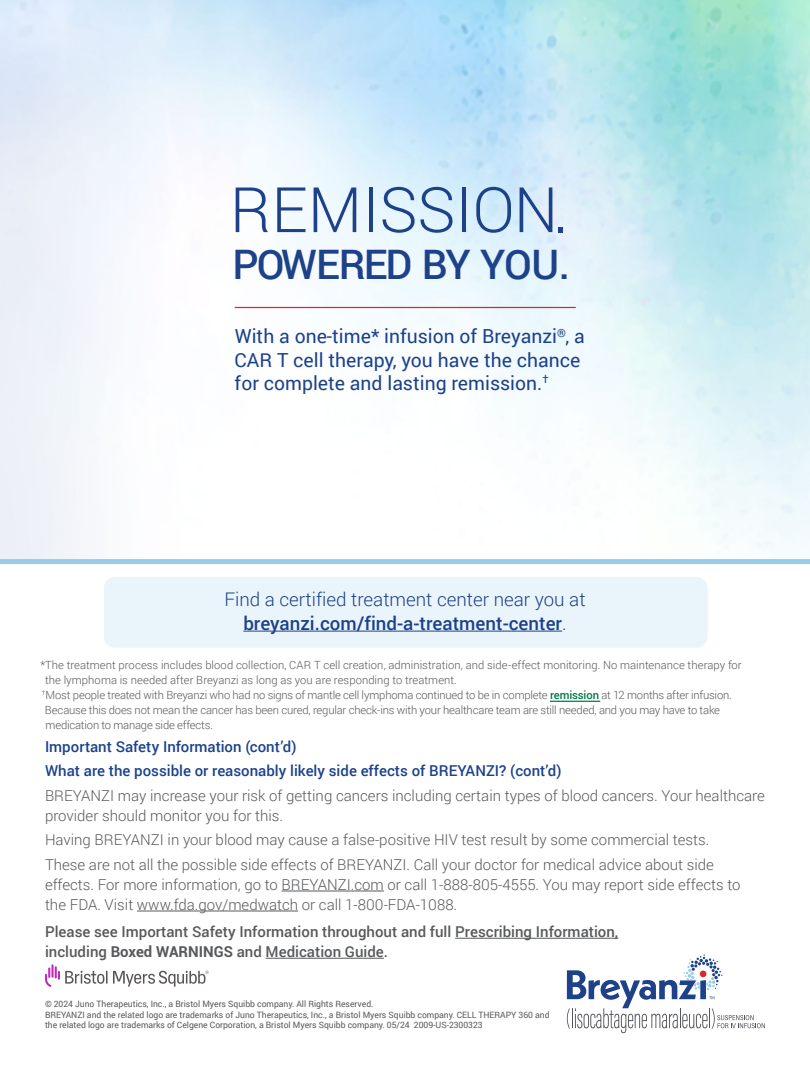
<style>
.page{position:relative;width:810px;height:1080px;background:#fff}
.page>*{position:absolute;margin:0;border:0;box-sizing:border-box;transform-origin:0 0}
.t1{font:300 62.75px "Roboto";letter-spacing:.005em;color:#1d428a}
.t2{font:500 40.62px "Roboto";letter-spacing:-.04em;color:#1d428a}
.t3{font:19.38px/23.1px "Roboto";color:#1d428a}
.t4{font:300 18.75px/23.8px "Roboto";color:#1d428a;text-align:center}
.t5{font:300 15px/20px "Roboto";color:#58595b}
.t6{font:500 15px/20px "Roboto";color:#58595b}
.t7{font:500 15px/24.5px "Roboto";color:#1d428a}
.t8{font:300 11.25px "Roboto";letter-spacing:-.01em;color:#58595b}
.t9{font:8.75px/10.5px "Roboto";color:#58595b}
.s1{font-weight:500}
.s2{font-weight:500;color:#027947}
.s3{font-weight:700}
</style>
<div class="page">
<div style="left:0;top:559px;width:810px;height:5px;background:#98caec"></div>
<div style="left:104px;top:577px;width:604px;height:71px;background:#eaf5fb;border-radius:11px"></div>
<hr style="left:243px;top:631px;width:319px;height:1px;background:#1d428a">
<hr style="left:235px;top:307px;width:341px;height:1px;background:#d8292f">
<hr style="left:550px;top:701px;width:50px;height:1px;background:#027947">
<hr style="left:455px;top:938px;width:163px;height:1px;background:#58595b">
<hr style="left:266px;top:958px;width:118px;height:1px;background:#58595b">
<svg style="left:567px;top:954px;width:198px;height:79px"></svg>
<svg style="left:45px;top:964px;width:164px;height:23px"></svg>
<hr style="left:282px;top:891px;width:102px;height:1px;background:#58595b">
<hr style="left:137px;top:911px;width:161px;height:1px;background:#58595b">
<h1 class="t1" style="left:230px;top:166px;width:340px">REMISSION.</h1>
<h2 class="t2" style="left:232px;top:236px;width:339px">POWERED BY YOU.</h2>
<h3 class="t3" style="left:235px;top:324px;width:352px">With a one-time* infusion of Breyanzi<sup>®</sup>, a<br>CAR T cell therapy, you have the chance for complete and lasting remission.<sup>†</sup></h3>
<h3 class="t4" style="left:224px;top:587px;width:363px">Find a certified treatment center near you at <span class="s1">breyanzi.com/find-a-treatment-center</span>.</h3>
<p class="t8" style="left:41px;top:657px;width:703px">*The treatment process includes blood collection, CAR T cell creation, administration, and side-effect monitoring. No maintenance therapy for</p>
<p class="t8" style="left:45px;top:672px;width:414px">the lymphoma is needed after Breyanzi as long as you are responding to treatment.</p>
<p class="t8" style="left:42px;top:687px;width:691px"><sup>†</sup>Most people treated with Breyanzi who had no signs of mantle cell lymphoma continued to be in complete <span class="s2">remission</span> at 12 months after infusion.</p>
<p class="t8" style="left:45px;top:702px;width:677px">Because this does not mean the cancer has been cured, regular check-ins with your healthcare team are still needed, and you may have to take</p>
<p class="t8" style="left:46px;top:717px;width:169px">medication to manage side effects.</p>
<h3 class="t7" style="left:45px;top:734px;width:518px">Important Safety Information (cont’d)<br>What are the possible or reasonably likely side effects of BREYANZI? (cont’d)</h3>
<h3 class="t5" style="left:45px;top:785px;width:721px">BREYANZI may increase your risk of getting cancers including certain types of blood cancers. Your healthcare provider should monitor you for this.</h3>
<h3 class="t5" style="left:45px;top:827px;width:670px;line-height:24.5px">Having BREYANZI in your blood may cause a false-positive HIV test result by some commercial tests.<br>These are not all the possible side effects of BREYANZI. Call your doctor for medical advice about side</h3>
<h3 class="t5" style="left:45px;top:874px;width:697px">effects. For more information, go to BREYANZI.com or call 1-888-805-4555. You may report side effects to the FDA. Visit www.fda.gov/medwatch or call 1-800-FDA-1088.</h3>
<h3 class="t6" style="left:45px;top:921px;width:575px">Please see Important Safety Information throughout and full Prescribing Information, including <span class="s3">Boxed WARNINGS</span> and Medication Guide.</h3>
<p class="t9" style="left:45px;top:999px;width:506px">© 2024 Juno Therapeutics, Inc., a Bristol Myers Squibb company. All Rights Reserved.<br>BREYANZI and the related logo are trademarks of Juno Therapeutics, Inc., a Bristol Myers Squibb company. CELL THERAPY 360 and the related logo are trademarks of Celgene Corporation, a Bristol Myers Squibb company. 05/24 2009-US-2300323</p>
</div>
